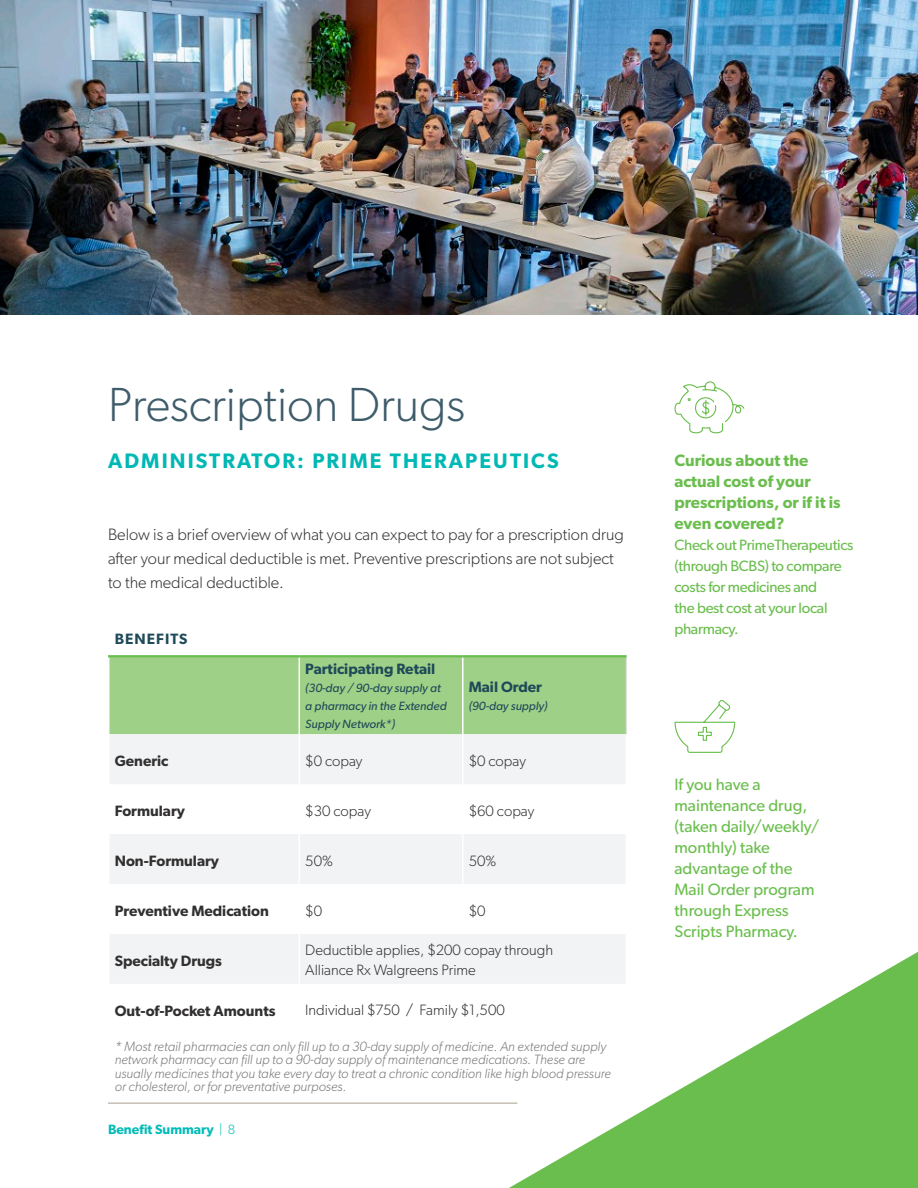
<style>
.page{position:relative;width:918px;height:1188px;background:#fff}
.page>*{position:absolute;margin:0;border:0;box-sizing:border-box;transform-origin:0 0}
.t1{font:300 48px "Gibson";color:#3e5c6a}
.Body{font:600 21px "Gibson";letter-spacing:.1em;color:#00b8b4}
.Body-2{font:300 16.5px/24px "Gibson";color:#312f30}
.t2{font:16.5px/21px "Gibson";color:#6abe4d}
.t3{font:600 16.5px/21px "Gibson";color:#6abe4d}
.Body-3{font:300 15px/19.5px "Gibson";color:#312f30}
.t4{font:15px/21px "Gibson";letter-spacing:-.02em;color:#6abe4d}
.Body-4{font:600 15px "Gibson";color:#312f30}
.Body-5{font:600 15px "Gibson";color:#1f4a59}
.Body-6{font:600 15px "Gibson";letter-spacing:.07em;color:#1f4a59}
.Body-7{font:italic 300 13.5px/13.5px "Gibson";color:#7b787b}
.t5{font:600 13.5px "Gibson";color:#00bcb8}
.Body-8{font:italic 12px/18px "Gibson";color:#1f4a59}
.s1{font-weight:300}
</style>
<div class="page">
<hr style="left:108px;top:1103px;width:409px;height:1px;background:#b4a89a">
<svg style="left:486px;top:952px;width:432px;height:236px"></svg>
<svg style="left:674px;top:381px;width:71px;height:53px"></svg>
<div style="left:110px;top:657px;width:516px;height:77px;background:#9ed087"></div>
<svg style="left:110px;top:734px;width:515px;height:250px;fill:#f2f3f4"></svg>
<hr style="left:625px;top:934px;width:2px;height:50px;background:#fff">
<hr style="left:626px;top:657px;width:1px;height:77px;background:#dad9d8">
<hr style="left:299px;top:657px;width:1px;height:77px;background:#fff">
<hr style="left:462px;top:657px;width:2px;height:77px;background:#fff">
<hr style="left:299px;top:734px;width:1px;height:50px;background:#fff">
<hr style="left:462px;top:734px;width:2px;height:50px;background:#fff">
<hr style="left:299px;top:784px;width:1px;height:50px;background:#fff">
<hr style="left:462px;top:784px;width:2px;height:50px;background:#fff">
<hr style="left:299px;top:834px;width:1px;height:50px;background:#fff">
<hr style="left:462px;top:834px;width:2px;height:50px;background:#fff">
<hr style="left:299px;top:934px;width:1px;height:50px;background:#fff">
<hr style="left:108px;top:655px;width:191px;height:2px;background:#6abe4d">
<hr style="left:299px;top:655px;width:164px;height:2px;background:#6abe4d">
<hr style="left:463px;top:655px;width:164px;height:2px;background:#6abe4d">
<hr style="left:299px;top:884px;width:1px;height:50px;background:#fff">
<hr style="left:462px;top:884px;width:2px;height:50px;background:#fff">
<hr style="left:625px;top:984px;width:2px;height:50px;background:#fff">
<hr style="left:625px;top:1034px;width:2px;height:63px;background:#fff">
<img style="left:0;top:0;width:918px;height:314px">
<svg style="left:674px;top:700px;width:62px;height:53px"></svg>
<h1 class="t1" style="left:108px;top:375px;width:359px">Prescription Drugs</h1>
<p class="Body" style="left:108px;top:448px;width:452px">ADMINISTRATOR: PRIME THERAPEUTICS</p>
<h3 class="t3" style="left:674px;top:449px;width:168px">Curious about the actual cost of your prescriptions, or if it is even covered?</h3>
<h3 class="t4" style="left:674px;top:534px;width:180px">Check out PrimeTherapeutics (through BCBS) to compare costs for medicines and<br>the best cost at your local pharmacy.</h3>
<p class="Body-2" style="left:108px;top:522px;width:517px">Below is a brief overview of what you can expect to pay for a prescription drug after your medical deductible is met. Preventive prescriptions are not subject to the medical deductible.</p>
<p class="Body-6" style="left:115px;top:630px;width:74px">BENEFITS</p>
<p class="Body-5" style="left:305px;top:660px;width:132px">Participating Retail</p>
<p class="Body-8" style="left:305px;top:679px;width:143px">(30-day / 90-day supply at a pharmacy in the Extended<br>Supply Network*)</p>
<p class="Body-5" style="left:469px;top:678px;width:75px">Mail Order</p>
<p class="Body-8" style="left:469px;top:697px;width:80px">(90-day supply)</p>
<p class="Body-4" style="left:115px;top:752px;width:55px">Generic</p>
<p class="Body-3" style="left:305px;top:751px;width:59px">$0 copay</p>
<p class="Body-3" style="left:469px;top:751px;width:59px">$0 copay</p>
<p class="Body-4" style="left:115px;top:802px;width:72px">Formulary</p>
<p class="Body-3" style="left:305px;top:801px;width:67px">$30 copay</p>
<p class="Body-3" style="left:469px;top:801px;width:67px">$60 copay</p>
<p class="Body-4" style="left:115px;top:852px;width:106px">Non-Formulary</p>
<p class="Body-3" style="left:305px;top:851px;width:29px">50%</p>
<p class="Body-3" style="left:469px;top:851px;width:29px">50%</p>
<p class="Body-4" style="left:115px;top:902px;width:156px">Preventive Medication</p>
<p class="Body-3" style="left:305px;top:901px;width:18px">$0</p>
<p class="Body-3" style="left:469px;top:901px;width:18px">$0</p>
<p class="Body-4" style="left:115px;top:952px;width:109px">Specialty Drugs</p>
<p class="Body-3" style="left:305px;top:940px;width:250px">Deductible applies, $200 copay through<br>Alliance Rx Walgreens Prime</p>
<p class="Body-4" style="left:115px;top:1002px;width:162px">Out-of-Pocket Amounts</p>
<p class="Body-3" style="left:305px;top:1000px;width:201px">Individual $750 / Family $1,500</p>
<p class="Body-7" style="left:115px;top:1039px;width:498px">* Most retail pharmacies can only fill up to a 30-day supply of medicine. An extended supply network pharmacy can fill up to a 90-day supply of maintenance medications. These are usually medicines that you take every day to treat a chronic condition like high blood pressure or cholesterol, or for preventative purposes.</p>
<p class="t5" style="left:108px;top:1121px;width:129px">Benefit Summary <span class="s1">| 8</span></p>
<h3 class="t2" style="left:675px;top:774px;width:146px">If you have a maintenance drug, (taken daily/weekly/ monthly) take advantage of the<br>Mail Order program through Express<br>Scripts Pharmacy.</h3>
</div>
